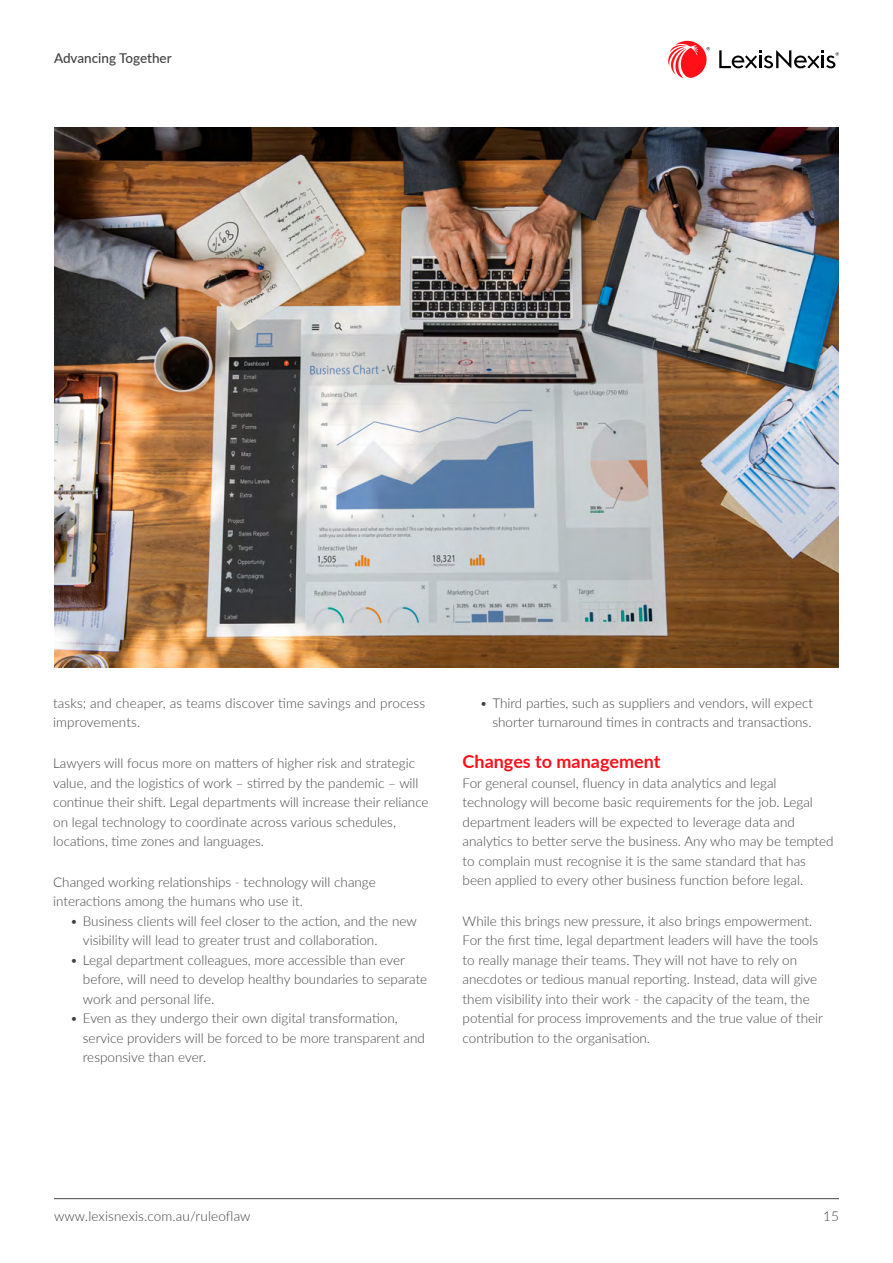
<style>
.page{position:relative;width:893px;height:1263px;background:#fff}
.page>*{position:absolute;margin:0;border:0;box-sizing:border-box;transform-origin:0 0}
.t1{font:700 18px "Lato";color:#ff1019}
.t2{font:300 13.5px/19.5px "Lato";color:#434343}
.t3{font:300 13.5px "Lato";letter-spacing:.01em;color:#414042}
.t4{font:500 13.5px "Lato";color:#414042}
</style>
<div class="page">
<hr style="left:54px;top:1198px;width:785px;height:1px;background:#000">
<svg style="left:719px;top:50px;width:120px;height:18px"></svg>
<svg style="left:668px;top:40px;width:42px;height:38px"></svg>
<img style="left:54px;top:128px;width:785px;height:539px">
<p class="t4" style="left:54px;top:48px;width:119px">Advancing Together</p>
<p class="t2" style="left:53px;top:693px;width:374px">tasks; and cheaper, as teams discover time savings and process improvements.</p>
<p class="t2" style="left:53px;top:753px;width:377px">Lawyers will focus more on matters of higher risk and strategic value, and the logistics of work – stirred by the pandemic – will continue their shift. Legal departments will increase their reliance on legal technology to coordinate across various schedules, locations, time zones and languages.</p>
<p class="t2" style="left:53px;top:872px;width:324px">Changed working relationships - technology will change interactions among the humans who use it.</p>
<p class="t2" style="left:83px;top:911px;width:335px;text-indent:-13px">• Business clients will feel closer to the action, and the new visibility will lead to greater trust and collaboration.</p>
<p class="t2" style="left:83px;top:950px;width:346px;text-indent:-13px">• Legal department colleagues, more accessible than ever before, will need to develop healthy boundaries to separate work and personal life.</p>
<p class="t2" style="left:83px;top:1008px;width:344px;text-indent:-13px">• Even as they undergo their own digital transformation, service providers will be forced to be more transparent and responsive than ever.</p>
<p class="t2" style="left:480px;top:693px;width:335px;text-align:right">• Third parties, such as suppliers and vendors, will expect shorter turnaround times in contracts and transactions.</p>
<h1 class="t1" style="left:463px;top:748px;width:199px">Changes to management</h1>
<p class="t2" style="left:463px;top:773px;width:373px">For general counsel, fluency in data analytics and legal technology will become basic requirements for the job. Legal department leaders will be expected to leverage data and analytics to better serve the business. Any who may be tempted to complain must recognise it is the same standard that has been applied to every other business function before legal.</p>
<p class="t2" style="left:463px;top:911px;width:362px">While this brings new pressure, it also brings empowerment.<br>For the first time, legal department leaders will have the tools to really manage their teams. They will not have to rely on anecdotes or tedious manual reporting. Instead, data will give them visibility into their work - the capacity of the team, the potential for process improvements and the true value of their contribution to the organisation.</p>
<p class="t3" style="left:54px;top:1207px;width:198px">www.lexisnexis.com.au/ruleoflaw</p>
<p class="t3" style="left:823px;top:1207px;width:17px">15</p>
</div>
